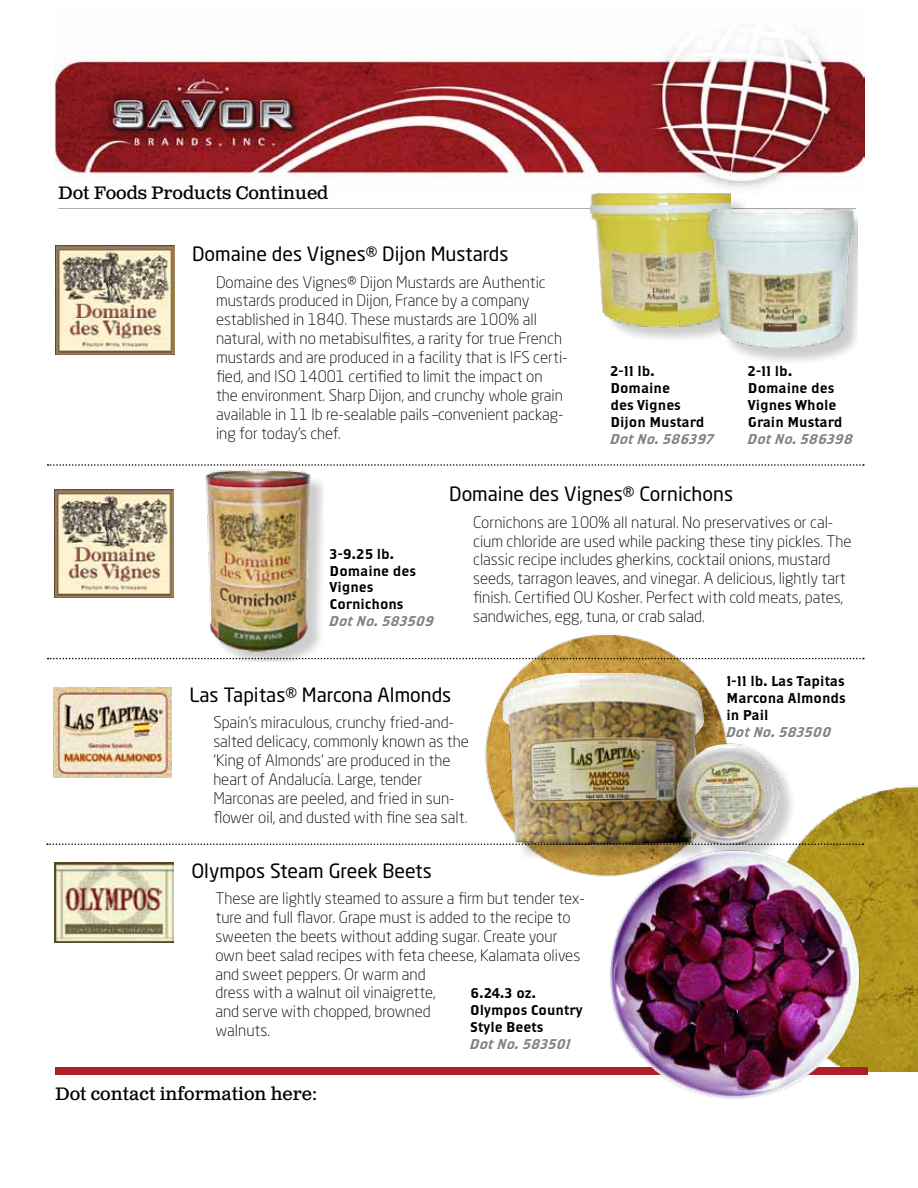
<style>
.page{position:relative;width:918px;height:1188px;background:#fff}
.page>*{position:absolute;margin:0;border:0;box-sizing:border-box;transform-origin:0 0}
.t1{font:19.5px "Neo Sans Pro";color:#000}
.t2{font:18px "Clarendon Text TF";color:#000}
.t3{font:300 15.75px/18.9px "Neo Sans Pro";color:#000}
.t4{font:14.1px/17px "Brothers";color:#000}
.t5{font:14.1px "Brothers Super Slant";color:#808285}
</style>
<div class="page">
<img style="left:802px;top:785px;width:116px;height:286px">
<img style="left:481px;top:634px;width:247px;height:243px">
<svg style="left:48px;top:464px;width:816px;height:2px"></svg>
<img style="left:54px;top:32px;width:810px;height:162px">
<img style="left:55px;top:246px;width:119px;height:108px">
<img style="left:54px;top:489px;width:119px;height:109px">
<img style="left:200px;top:464px;width:124px;height:197px">
<div style="left:504px;top:676px;width:294px;height:188px;background:#000;opacity:.2"></div>
<img style="left:500px;top:674px;width:281px;height:175px">
<img style="left:53px;top:688px;width:118px;height:90px">
<img style="left:55px;top:863px;width:119px;height:79px">
<div style="left:55px;top:1067px;width:813px;height:8px;background:#aa2026"></div>
<img style="left:609px;top:840px;width:254px;height:259px">
<hr style="left:58px;top:208px;width:798px;height:1px;background:#000">
<div style="left:593px;top:196px;width:157px;height:149px;background:#000;opacity:.2"></div>
<img style="left:586px;top:194px;width:145px;height:135px">
<div style="left:710px;top:212px;width:147px;height:154px;background:#000;opacity:.2"></div>
<img style="left:704px;top:205px;width:153px;height:146px">
<svg style="left:48px;top:658px;width:816px;height:1px"></svg>
<svg style="left:47px;top:843px;width:816px;height:2px"></svg>
<p class="t2" style="left:58px;top:182px;width:272px">Dot Foods Products Continued</p>
<p class="t1" style="left:192px;top:242px;width:318px">Domaine des Vignes® Dijon Mustards</p>
<p class="t3" style="left:216px;top:272px;width:353px">Domaine des Vignes® Dijon Mustards are Authentic mustards produced in Dijon, France by a company established in 1840. These mustards are 100% all natural, with no metabisulfites, a rarity for true French mustards and are produced in a facility that is IFS certi&shy;fied, and ISO 14001 certified to limit the impact on the environment. Sharp Dijon, and crunchy whole grain available in 11 lb re-sealable pails –convenient packag&shy;ing for today’s chef.</p>
<p class="t4" style="left:610px;top:362px;width:96px">2-11 lb.<br>Domaine<br>des Vignes<br>Dijon Mustard</p>
<p class="t5" style="left:610px;top:430px;width:105px">Dot No. 586397</p>
<p class="t4" style="left:748px;top:362px;width:96px">2-11 lb.<br>Domaine des<br>Vignes Whole<br>Grain Mustard</p>
<p class="t5" style="left:748px;top:430px;width:107px">Dot No. 586398</p>
<p class="t4" style="left:330px;top:545px;width:88px">3-9.25 lb.<br>Domaine des<br>Vignes<br>Cornichons</p>
<p class="t5" style="left:330px;top:613px;width:106px">Dot No. 583509</p>
<p class="t1" style="left:449px;top:482px;width:285px">Domaine des Vignes® Cornichons</p>
<p class="t3" style="left:473px;top:512px;width:380px">Cornichons are 100% all natural. No preservatives or cal&shy;cium chloride are used while packing these tiny pickles. The classic recipe includes gherkins, cocktail onions, mustard seeds, tarragon leaves, and vinegar. A delicious, lightly tart finish. Certified OU Kosher. Perfect with cold meats, pates, sandwiches, egg, tuna, or crab salad.</p>
<p class="t1" style="left:189px;top:683px;width:264px">Las Tapitas® Marcona Almonds</p>
<p class="t3" style="left:213px;top:713px;width:257px">Spain’s miraculous, crunchy fried-and&shy;salted delicacy, commonly known as the ‘King of Almonds’ are produced in the heart of Andalucía. Large, tender Marconas are peeled, and fried in sun&shy;flower oil, and dusted with fine sea salt.</p>
<p class="t1" style="left:191px;top:858px;width:242px">Olympos Steam Greek Beets</p>
<p class="t3" style="left:215px;top:889px;width:371px">These are lightly steamed to assure a firm but tender tex&shy;ture and full flavor. Grape must is added to the recipe to sweeten the beets without adding sugar. Create your own beet salad recipes with feta cheese, Kalamata olives and sweet peppers. Or warm and<br>dress with a walnut oil vinaigrette,<br>and serve with chopped, browned<br>walnuts.</p>
<p class="t4" style="left:470px;top:984px;width:114px">6.24.3 oz.<br>Olympos Country<br>Style Beets</p>
<p class="t5" style="left:470px;top:1036px;width:102px">Dot No. 583501</p>
<p class="t2" style="left:55px;top:1083px;width:263px">Dot contact information here:</p>
<p class="t4" style="left:727px;top:672px;width:121px;text-align:justify">1-11 lb. Las Tapitas Marcona Almonds in Pail</p>
<p class="t5" style="left:727px;top:724px;width:107px">Dot No. 583500</p>
</div>
